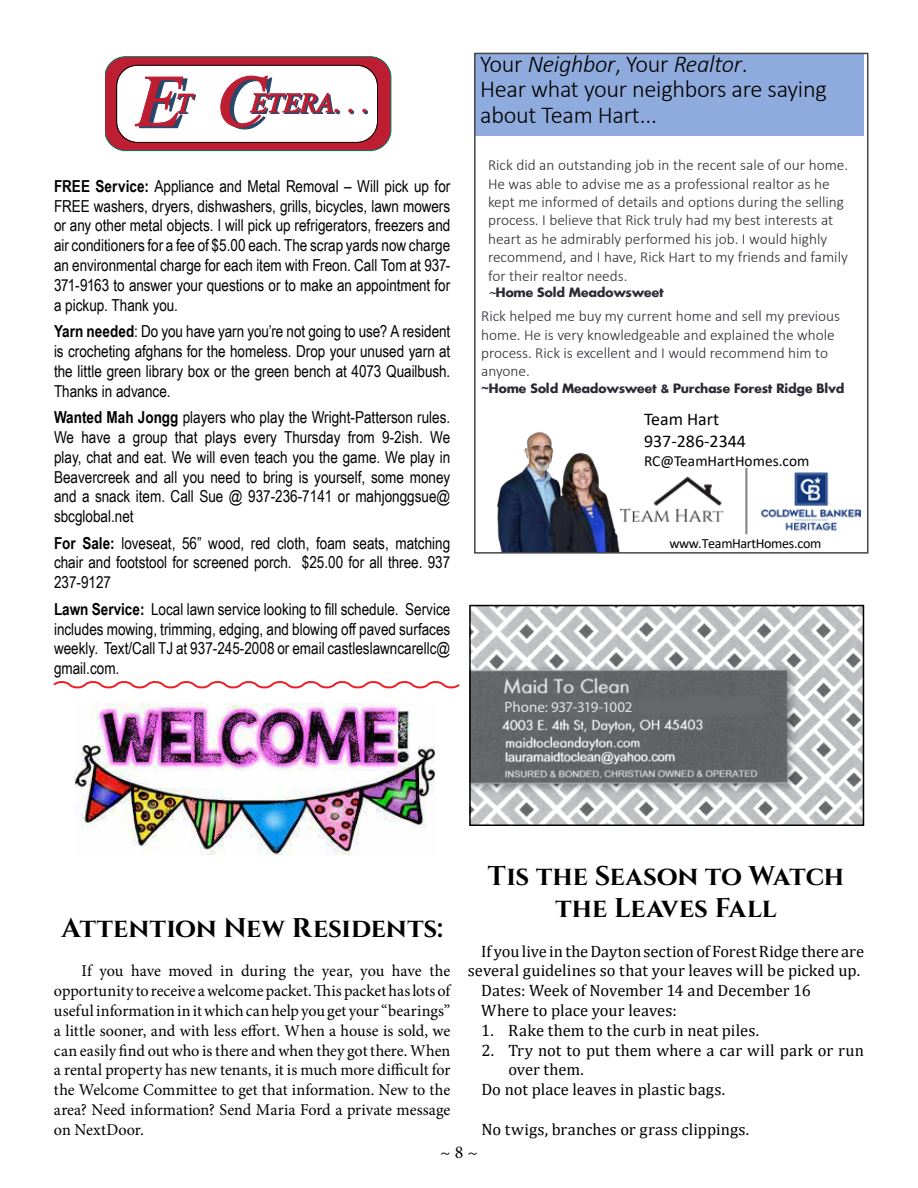
<style>
.page{position:relative;width:918px;height:1188px;background:#fff}
.page>*{position:absolute;margin:0;border:0;box-sizing:border-box;transform-origin:0 0}
.t1{font:700 27px/32.4px "Cinzel";letter-spacing:-.005em;color:#000;text-align:center}
.t2{font:300 24.3px/25.5px "Calibri";letter-spacing:-.015em;color:#000}
.t3{font:18px "Minion Pro";color:#000}
.t4{font:17.85px/21.8px "Calibri";color:#000}
.t5{font:16.5px/19.8px "Arial Narrow";color:#000;text-align:justify}
.t6{font:16.5px/19.8px "Minion Pro";color:#000;text-align:justify}
.t7{font:16.5px "Cambria";color:#000}
.t8{font:300 15.3px/18.3px "Calibri";color:#2a2a33}
.t9{font:15.3px "Calibri";color:#000}
.t10{font:15px "Myriad Pro";letter-spacing:-.02em;color:#e0e1e2}
.t11{font:700 14.1px "Aharoni";letter-spacing:-.03em;color:#2a2a33}
.t12{font:14.1px "Calibri";letter-spacing:-.025em;color:#000}
.s1{font-weight:700}
.s2{font-style:italic}
.s3{font-family:"Open Sans";font-style:italic}
</style>
<div class="page">
<svg style="left:53px;top:681px;width:407px;height:8px"></svg>
<div style="left:105px;top:57px;width:286px;height:94px;background:#be1e32;border-radius:21px"></div>
<div style="left:105px;top:57px;width:286px;height:94px;border:1px solid #00745d;border-radius:21px"></div>
<div style="left:117px;top:66px;width:260px;height:76px;background:#fff;border-radius:20px"></div>
<div style="left:117px;top:65px;width:260px;height:77px;border:1px solid #000;border-radius:21px"></div>
<svg style="left:220px;top:75px;width:120px;height:55px"></svg>
<svg style="left:349px;top:109px;width:5px;height:5px"></svg>
<svg style="left:363px;top:109px;width:5px;height:5px"></svg>
<svg style="left:134px;top:76px;width:63px;height:53px"></svg>
<img style="left:74px;top:703px;width:361px;height:152px">
<div style="left:475px;top:53px;width:389px;height:83px;background:#8faadc"></div>
<img style="left:664px;top:468px;width:197px;height:66px">
<img style="left:497px;top:432px;width:167px;height:119px">
<div style="left:474px;top:53px;width:394px;height:501px;border:2px solid #48484a"></div>
<img style="left:472px;top:608px;width:389px;height:215px">
<div style="left:469px;top:605px;width:395px;height:221px;border:2px solid #000"></div>
<p class="t5" style="left:54px;top:176px;width:398px"><span class="s1">FREE Service:</span> Appliance and Metal Removal – Will pick up for FREE washers, dryers, dishwashers, grills, bicycles, lawn mowers or any other metal objects. I will pick up refrigerators, freezers and air conditioners for a fee of $5.00 each. The scrap yards now charge an environmental charge for each item with Freon. Call Tom at 937- 371-9163 to answer your questions or to make an appointment for a pickup. Thank you.</p>
<p class="t5" style="left:54px;top:321px;width:398px"><span class="s1">Yarn needed</span>: Do you have yarn you’re not going to use? A resident is crocheting afghans for the homeless. Drop your unused yarn at the little green library box or the green bench at 4073 Quailbush.<br>Thanks in advance.</p>
<p class="t5" style="left:54px;top:407px;width:398px"><span class="s1">Wanted Mah Jongg</span> players who play the Wright-Patterson rules.<br>We have a group that plays every Thursday from 9-2ish. We play, chat and eat. We will even teach you the game. We play in Beavercreek and all you need to bring is yourself, some money and a snack item. Call Sue @ 937-236-7141 or mahjonggsue@ sbcglobal.net</p>
<p class="t5" style="left:54px;top:532px;width:398px"><span class="s1">For Sale:</span> loveseat, 56” wood, red cloth, foam seats, matching chair and footstool for screened porch. $25.00 for all three. 937<br>237-9127</p>
<p class="t5" style="left:54px;top:598px;width:398px"><span class="s1">Lawn Service:</span> Local lawn service looking to fill schedule. Service includes mowing, trimming, edging, and blowing off paved surfaces weekly. Text/Call TJ at 937-245-2008 or email castleslawncarellc@ gmail.com.</p>
<h2 class="t2" style="left:480px;top:51px;width:348px">Your <span class="s2">Neighbor</span>, Your <span class="s2">Realtor</span>.<br>Hear what your neighbors are saying about Team Hart...</h2>
<p class="t8" style="left:488px;top:156px;width:362px">Rick did an outstanding job in the recent sale of our home.<br>He was able to advise me as a professional realtor as he kept me informed of details and options during the selling process. I believe that Rick truly had my best interests at</p>
<p class="t8" style="left:488px;top:230px;width:361px">heart as he admirably performed his job. I would highly recommend, and I have, Rick Hart to my friends and family for their realtor needs.</p>
<p class="t11" style="left:488px;top:283px;width:177px"><span class="s2">~</span>Home Sold Meadowsweet</p>
<p class="t8" style="left:481px;top:306px;width:360px;line-height:19.4px">Rick helped me buy my current home and sell my previous home. He is very knowledgeable and explained the whole</p>
<p class="t8" style="left:481px;top:344px;width:349px">process. Rick is excellent and I would recommend him to anyone.</p>
<p class="t11" style="left:481px;top:380px;width:365px"><span class="s3">~</span>Home Sold Meadowsweet &amp; Purchase Forest Ridge Blvd</p>
<p class="t4" style="left:644px;top:408px;width:104px">Team Hart<br>937-286-2344</p>
<p class="t9" style="left:644px;top:450px;width:167px">RC@TeamHartHomes.com</p>
<p class="t12" style="left:670px;top:533px;width:153px">www.TeamHartHomes.com</p>
<p class="t10" style="left:505px;top:697px;width:129px">Phone: 937-319-1002</p>
<h1 class="t1" style="left:61px;top:912px;width:383px">Attention New Residents:</h1>
<p class="t6" style="left:54px;top:961px;width:398px;text-indent:27px">If you have moved in during the year, you have the opportunity to receive a welcome packet. This packet has lots of useful information in it which can help you get your “bearings” a little sooner, and with less effort. When a house is sold, we can easily find out who is there and when they got there. When a rental property has new tenants, it is much more difficult for the Welcome Committee to get that information. New to the area? Need information? Send Maria Ford a private message on NextDoor.</p>
<h1 class="t1" style="left:488px;top:860px;width:358px">Tis the Season to Watch the Leaves Fall</h1>
<p class="t7" style="left:481px;top:941px;width:384px">If you live in the Dayton section of Forest Ridge there are</p>
<p class="t7" style="left:468px;top:961px;width:392px">several guidelines so that your leaves will be picked up.</p>
<p class="t7" style="left:481px;top:981px;width:331px">Dates: Week of November 14 and December 16</p>
<p class="t7" style="left:481px;top:1001px;width:197px">Where to place your leaves:</p>
<p class="t7" style="left:481px;top:1020px;width:278px">1. Rake them to the curb in neat piles.</p>
<p class="t7" style="left:481px;top:1040px;width:384px">2. Try not to put them where a car will park or run</p>
<p class="t7" style="left:508px;top:1060px;width:75px">over them.</p>
<p class="t7" style="left:481px;top:1080px;width:244px">Do not place leaves in plastic bags.</p>
<p class="t7" style="left:481px;top:1119px;width:268px">No twigs, branches or grass clippings.</p>
<p class="t3" style="left:440px;top:1140px;width:39px">~ 8 ~</p>
</div>
